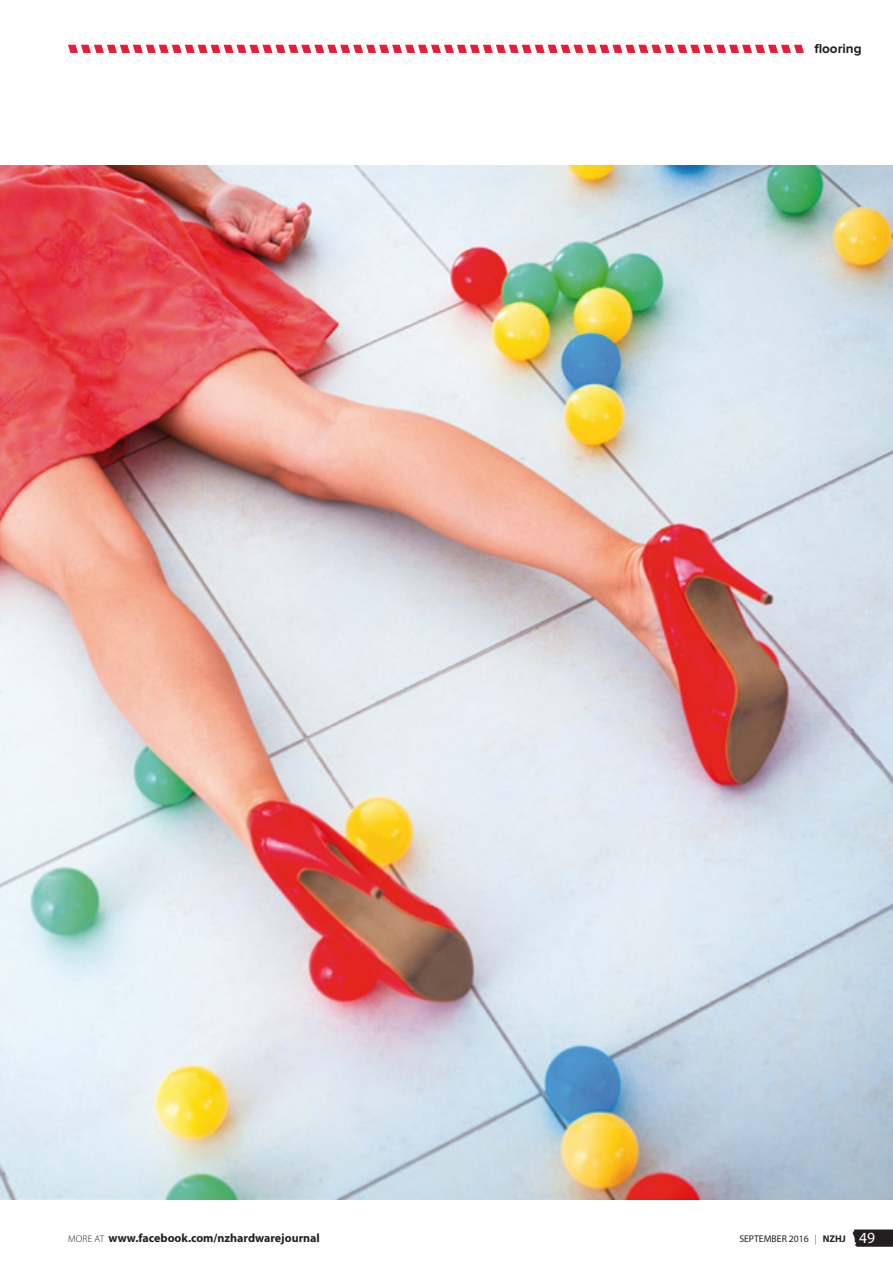
<style>
.page{position:relative;width:893px;height:1263px;background:#fff}
.page>*{position:absolute;margin:0;border:0;box-sizing:border-box;transform-origin:0 0}
.t1{font:15.6px "Myriad";color:#fff}
.t2{font:700 13.5px "Proxima Nova";color:#231f20}
.t3{font:700 12px "Myriad";color:#231f20}
.t4{font:9.75px "Myriad Pro";color:#231f20}
.s1{font-family:"Myriad Pro";font-weight:300;font-size:9.75px}
.s2{font-weight:300}
.s3{font-family:"Myriad";font-weight:700}
</style>
<div class="page">
<svg style="left:68px;top:45px;width:736px;height:8px"></svg>
<img style="left:0;top:166px;width:893px;height:1033px">
<svg style="left:853px;top:1229px;width:40px;height:18px"></svg>
<p class="t2" style="left:814px;top:43px;width:49px">flooring</p>
<p class="t3" style="left:68px;top:1232px;width:253px"><span class="s1">MORE AT</span> www.facebook.com/nzhardwarejournal</p>
<p class="t4" style="left:739px;top:1232px;width:108px">SEPTEMBER 2016 <span class="s2">|</span> <span class="s3">NZHJ</span></p>
<p class="t1" style="left:859px;top:1230px;width:17px">49</p>
</div>
